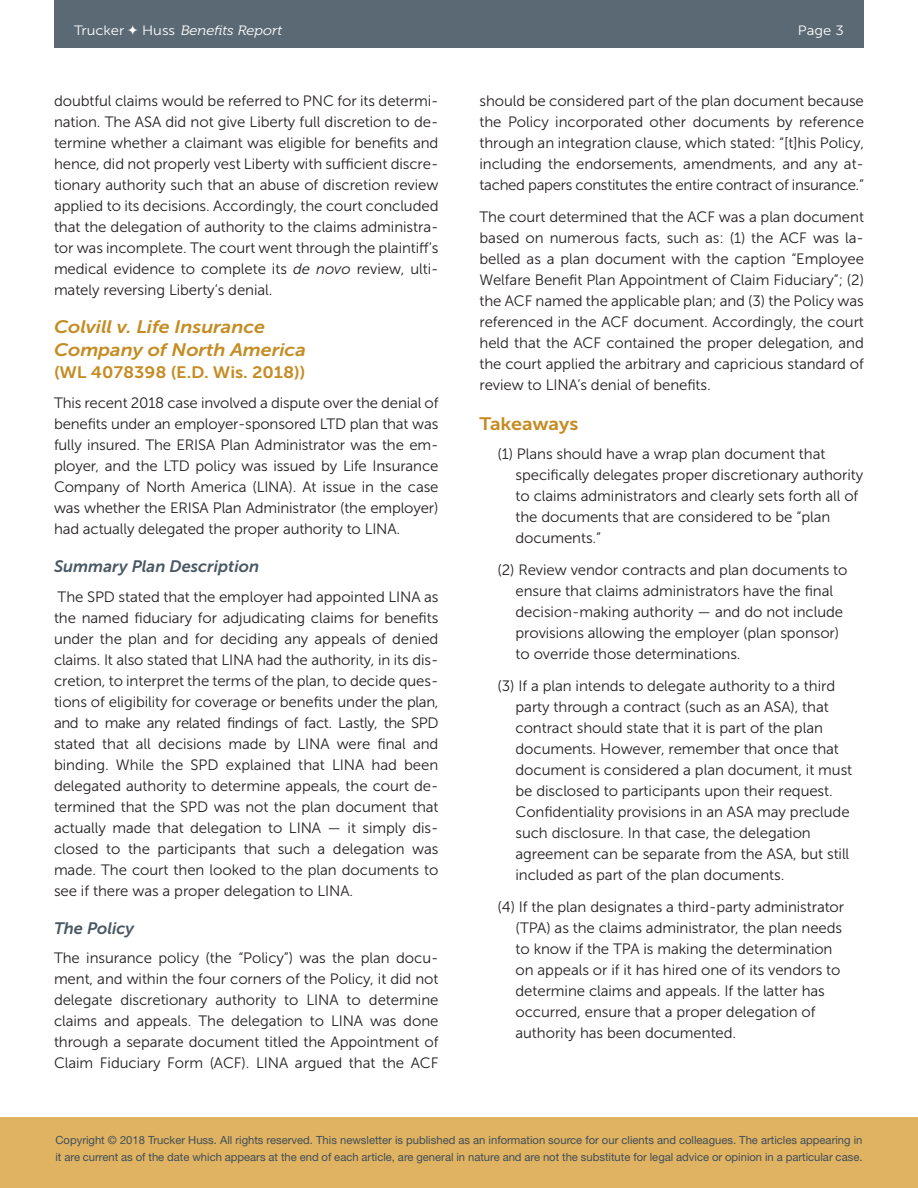
<style>
.page{position:relative;width:918px;height:1188px;background:#fff}
.page>*{position:absolute;margin:0;border:0;box-sizing:border-box;transform-origin:0 0}
.Head_B_SA_Dec_10{font:italic 18px/22.5px "Museo Sans 700";letter-spacing:-.005em;color:#c58c23;scale:1.1 1}
.Head_B_SA_Dec_10-2{font:18px "Museo Sans 700";letter-spacing:-.005em;color:#c58c23;scale:1.1 1}
.Head_C{font:italic 16.5px "Museo Sans 700";color:#495863}
.Head_B_SA_Dec_10-3{font:16.5px "Museo Sans 700";letter-spacing:-.005em;color:#c58c23;scale:1.1 1}
.text_no_space_above{font:15px/21px "Museo Sans 300";letter-spacing:-.01em;color:#231f20;text-align:justify}
.Numbered_list_July_2{font:15px/21px "Museo Sans 300";letter-spacing:-.005em;color:#231f20}
.Text_10_14{font:15px/21px "Museo Sans 300";letter-spacing:-.005em;color:#231f20;text-align:justify}
.t1{font:italic 13.5px "Museo 300";color:#fff;scale:1.1 1}
.t2{font:13.5px "Museo Sans 300";color:#fff;scale:1.1 1}
.t3{font:11.25px/16.5px "Helvetica Neue";color:#404e57}
.s1{font-family:"Museo Sans 300";font-style:normal}
.s2{font-style:italic}
</style>
<div class="page">
<div style="left:54px;top:0;width:810px;height:47px;background:#5a6974"></div>
<div style="left:0;top:1118px;width:918px;height:70px;background:#e0b363"></div>
<p class="t2" style="left:74px;top:23px;width:47px">Trucker</p>
<p class="t1" style="left:142px;top:23px;width:129px"><span class="s1">Huss</span> Benefits Report</p>
<p class="t2" style="left:798px;top:23px;width:43px">Page 3</p>
<p class="Text_10_14" style="left:54px;top:90px;width:386px">doubtful claims would be referred to PNC for its determi&shy;nation. The ASA did not give Liberty full discretion to de&shy;termine whether a claimant was eligible for benefits and hence, did not properly vest Liberty with sufficient discre&shy;tionary authority such that an abuse of discretion review applied to its decisions. Accordingly, the court concluded that the delegation of authority to the claims administra&shy;tor was incomplete. The court went through the plaintiff’s medical evidence to complete its <span class="s2">de novo</span> review, ulti&shy;mately reversing Liberty’s denial.</p>
<p class="Head_B_SA_Dec_10" style="left:54px;top:316px;width:231px">Colvill v. Life Insurance<br>Company of North America</p>
<p class="Head_B_SA_Dec_10-3" style="left:54px;top:364px;width:230px">(WL 4078398 (E.D. Wis. 2018))</p>
<p class="text_no_space_above" style="left:54px;top:393px;width:386px">This recent 2018 case involved a dispute over the denial of benefits under an employer-sponsored LTD plan that was fully insured. The ERISA Plan Administrator was the em&shy;ployer, and the LTD policy was issued by Life Insurance Company of North America (LINA). At issue in the case was whether the ERISA Plan Administrator (the employer) had actually delegated the proper authority to LINA.</p>
<p class="Head_C" style="left:54px;top:557px;width:207px">Summary Plan Description</p>
<p class="text_no_space_above" style="left:54px;top:586px;width:386px">The SPD stated that the employer had appointed LINA as the named fiduciary for adjudicating claims for benefits under the plan and for deciding any appeals of denied claims. It also stated that LINA had the authority, in its dis&shy;cretion, to interpret the terms of the plan, to decide ques&shy;tions of eligibility for coverage or benefits under the plan, and to make any related findings of fact. Lastly, the SPD stated that all decisions made by LINA were final and binding. While the SPD explained that LINA had been delegated authority to determine appeals, the court de&shy;termined that the SPD was not the plan document that actually made that delegation to LINA — it simply dis&shy;closed to the participants that such a delegation was made. The court then looked to the plan documents to see if there was a proper delegation to LINA.</p>
<p class="Head_C" style="left:54px;top:919px;width:82px">The Policy</p>
<p class="text_no_space_above" style="left:54px;top:948px;width:386px">The insurance policy (the “Policy”) was the plan docu&shy;ment, and within the four corners of the Policy, it did not delegate discretionary authority to LINA to determine claims and appeals. The delegation to LINA was done through a separate document titled the Appointment of Claim Fiduciary Form (ACF). LINA argued that the ACF</p>
<p class="text_no_space_above" style="left:480px;top:90px;width:386px">should be considered part of the plan document because the Policy incorporated other documents by reference through an integration clause, which stated: “[t]his Policy, including the endorsements, amendments, and any at&shy;tached papers constitutes the entire contract of insurance.”</p>
<p class="Text_10_14" style="left:480px;top:206px;width:386px">The court determined that the ACF was a plan document based on numerous facts, such as: (1) the ACF was la&shy;belled as a plan document with the caption “Employee Welfare Benefit Plan Appointment of Claim Fiduciary”; (2) the ACF named the applicable plan; and (3) the Policy was referenced in the ACF document. Accordingly, the court held that the ACF contained the proper delegation, and the court applied the arbitrary and capricious standard of review to LINA’s denial of benefits.</p>
<p class="Head_B_SA_Dec_10-2" style="left:480px;top:414px;width:91px">Takeaways</p>
<p class="Numbered_list_July_2" style="left:516px;top:444px;width:349px;text-indent:-18px">(1) Plans should have a wrap plan document that specifically delegates proper discretionary authority to claims administrators and clearly sets forth all of the documents that are considered to be “plan documents.”</p>
<p class="Numbered_list_July_2" style="left:516px;top:560px;width:334px;text-indent:-18px">(2) Review vendor contracts and plan documents to ensure that claims administrators have the final decision-making authority — and do not include provisions allowing the employer (plan sponsor) to override those determinations.</p>
<p class="Numbered_list_July_2" style="left:516px;top:675px;width:338px;text-indent:-18px">(3) If a plan intends to delegate authority to a third party through a contract (such as an ASA), that contract should state that it is part of the plan documents. However, remember that once that document is considered a plan document, it must be disclosed to participants upon their request.<br>Confidentiality provisions in an ASA may preclude such disclosure. In that case, the delegation agreement can be separate from the ASA, but still included as part of the plan documents.</p>
<p class="Numbered_list_July_2" style="left:516px;top:896px;width:330px;text-indent:-18px">(4) If the plan designates a third-party administrator (TPA) as the claims administrator, the plan needs to know if the TPA is making the determination on appeals or if it has hired one of its vendors to determine claims and appeals. If the latter has occurred, ensure that a proper delegation of authority has been documented.</p>
<p class="t3" style="left:56px;top:1132px;width:809px">Copyright © 2018 Trucker Huss. All rights reserved. This newsletter is published as an information source for our clients and colleagues. The articles appearing in it are current as of the date which appears at the end of each article, are general in nature and are not the substitute for legal advice or opinion in a particular case.</p>
</div>
